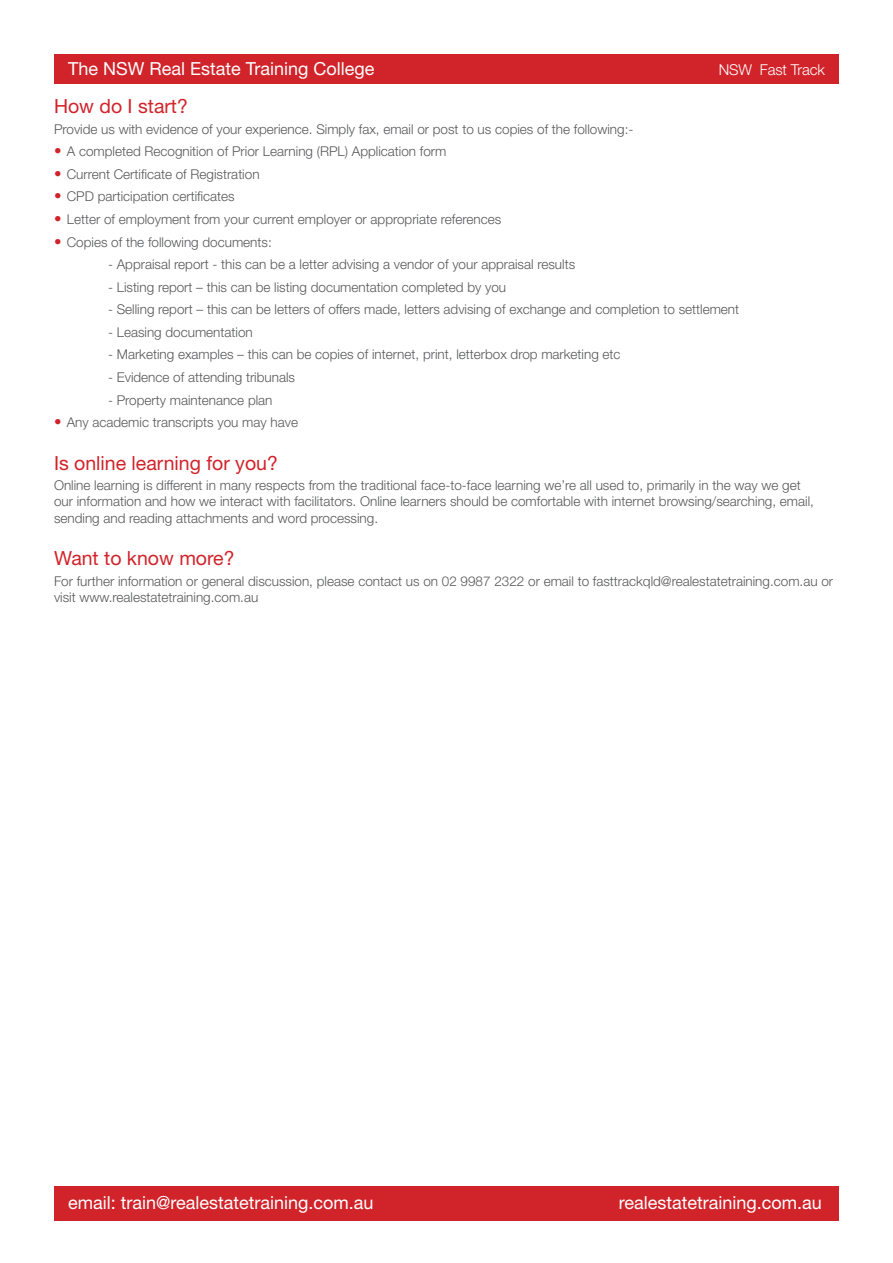
<style>
.page{position:relative;width:893px;height:1263px;background:#fff}
.page>*{position:absolute;margin:0;border:0;box-sizing:border-box;transform-origin:0 0}
.Subheads_red{font:19.5px "Helvetica Neue LT Pro";color:#d1232a}
.Subheads_red-2{font:18px "Helvetica Neue LT Pro";color:#fff}
.Subheads_red-3{font:300 15px "Helvetica Neue LT Pro";letter-spacing:-.01em;color:#fff}
.Bodycopy{font:300 13.5px/16.2px "Helvetica Neue LT Pro";color:#57585a}
.s1{font-size:15px;color:#d1232a}
</style>
<div class="page">
<div style="left:54px;top:54px;width:785px;height:30px;background:#d1232a"></div>
<div style="left:54px;top:1186px;width:785px;height:34px;background:#d1232a"></div>
<p class="Subheads_red-2" style="left:68px;top:58px;width:308px">The NSW Real Estate Training College</p>
<p class="Subheads_red-3" style="left:719px;top:61px;width:108px">NSW Fast Track</p>
<p class="Subheads_red" style="left:54px;top:94px;width:135px">How do I start?</p>
<p class="Bodycopy" style="left:54px;top:120px;width:581px">Provide us with evidence of your experience. Simply fax, email or post to us copies of the following:-</p>
<p class="Bodycopy" style="left:54px;top:143px;width:394px"><span class="s1">•</span> A completed Recognition of Prior Learning (RPL) Application form</p>
<p class="Bodycopy" style="left:54px;top:166px;width:207px"><span class="s1">•</span> Current Certificate of Registration</p>
<p class="Bodycopy" style="left:54px;top:188px;width:182px"><span class="s1">•</span> CPD participation certificates</p>
<p class="Bodycopy" style="left:54px;top:211px;width:449px"><span class="s1">•</span> Letter of employment from your current employer or appropriate references</p>
<p class="Bodycopy" style="left:54px;top:233px;width:219px"><span class="s1">•</span> Copies of the following documents:</p>
<p class="Bodycopy" style="left:108px;top:256px;width:469px">- Appraisal report - this can be a letter advising a vendor of your appraisal results</p>
<p class="Bodycopy" style="left:108px;top:278px;width:400px">- Listing report – this can be listing documentation completed by you</p>
<p class="Bodycopy" style="left:108px;top:301px;width:633px">- Selling report – this can be letters of offers made, letters advising of exchange and completion to settlement</p>
<p class="Bodycopy" style="left:108px;top:324px;width:146px">- Leasing documentation</p>
<p class="Bodycopy" style="left:108px;top:346px;width:514px">- Marketing examples – this can be copies of internet, print, letterbox drop marketing etc</p>
<p class="Bodycopy" style="left:108px;top:369px;width:189px">- Evidence of attending tribunals</p>
<p class="Bodycopy" style="left:108px;top:391px;width:166px">- Property maintenance plan</p>
<p class="Bodycopy" style="left:54px;top:414px;width:246px"><span class="s1">•</span> Any academic transcripts you may have</p>
<p class="Subheads_red" style="left:54px;top:451px;width:225px">Is online learning for you?</p>
<p class="Bodycopy" style="left:54px;top:477px;width:761px">Online learning is different in many respects from the traditional face-to-face learning we’re all used to, primarily in the way we get our information and how we interact with facilitators. Online learners should be comfortable with internet browsing/searching, email, sending and reading attachments and word processing.</p>
<p class="Subheads_red" style="left:54px;top:546px;width:182px">Want to know more?</p>
<p class="Bodycopy" style="left:54px;top:572px;width:781px">For further information or general discussion, please contact us on 02 9987 2322 or email to fasttrackqld@realestatetraining.com.au or visit www.realestatetraining.com.au</p>
<p class="Subheads_red-2" style="left:68px;top:1191px;width:307px">email: train@realestatetraining.com.au</p>
<p class="Subheads_red-2" style="left:619px;top:1191px;width:205px">realestatetraining.com.au</p>
</div>
